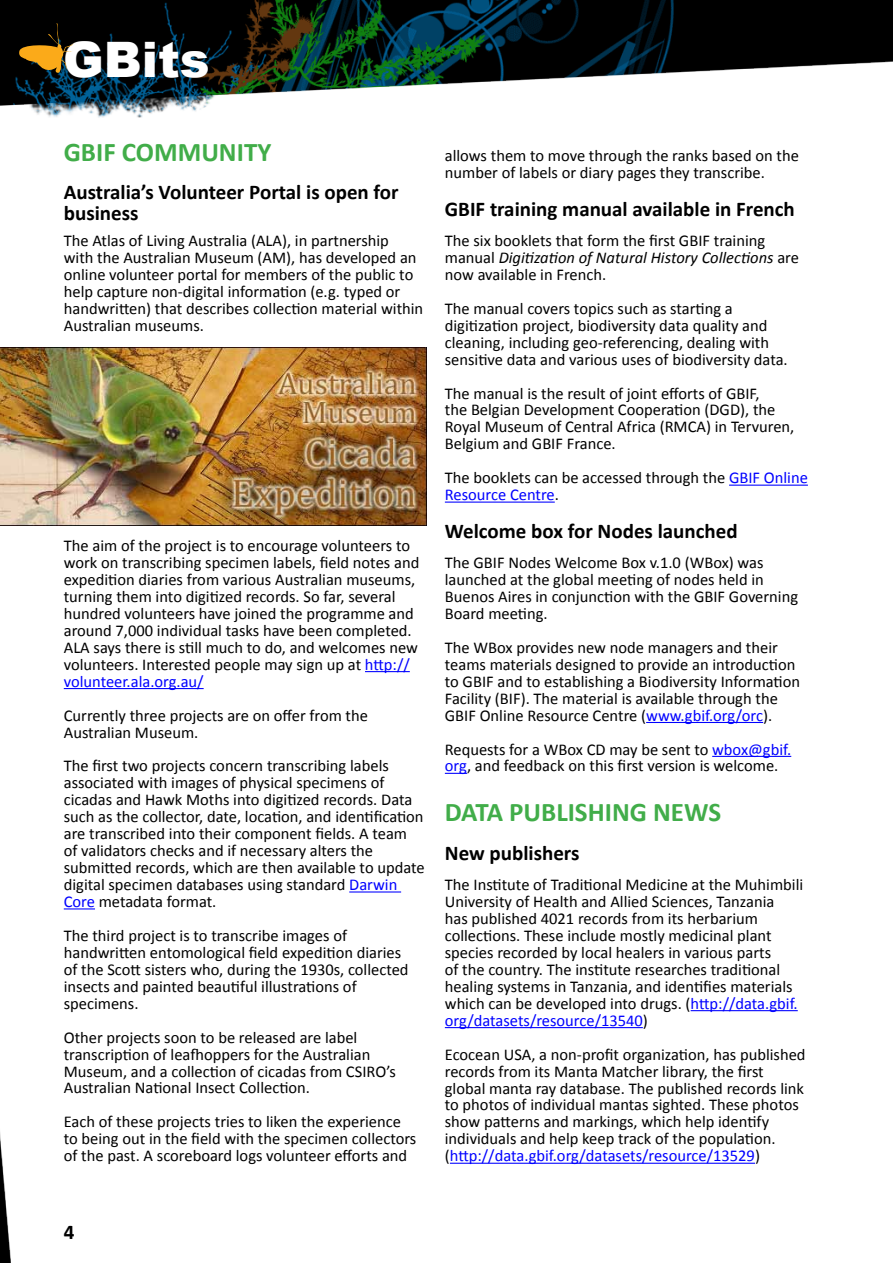
<style>
.page{position:relative;width:893px;height:1263px;background:#fff}
.page>*{position:absolute;margin:0;border:0;box-sizing:border-box;transform-origin:0 0}
.t1{font:900 48.9px "Arial";color:#fff}
.t2{font:700 27px "Calibri";color:#41ad49}
.t3{font:700 21px/21px "Calibri";color:#000}
.t4{font:16.5px/17px "Calibri";color:#000}
.s1{color:#00f}
.s2{font-style:italic}
</style>
<div class="page">
<img style="left:0;top:0;width:721px;height:20px">
<img style="left:0;top:20px;width:893px;height:1243px">
<svg style="left:17px;top:23px;width:57px;height:53px;background:#46320c"></svg>
<hr style="left:365px;top:671px;width:45px;height:1px;background:#00f">
<hr style="left:64px;top:688px;width:140px;height:1px;background:#00f">
<hr style="left:349px;top:891px;width:52px;height:1px;background:#00f">
<hr style="left:64px;top:908px;width:31px;height:1px;background:#00f">
<hr style="left:729px;top:485px;width:79px;height:1px;background:#00f">
<hr style="left:445px;top:501px;width:110px;height:2px;background:#00f">
<hr style="left:646px;top:722px;width:117px;height:1px;background:#00f">
<hr style="left:712px;top:756px;width:79px;height:1px;background:#00f">
<svg style="left:445px;top:773px;width:22px;height:1px"></svg>
<hr style="left:691px;top:1010px;width:107px;height:1px;background:#00f">
<hr style="left:445px;top:1027px;width:198px;height:1px;background:#00f">
<hr style="left:450px;top:1163px;width:305px;height:1px;background:#00f">
<img style="left:0;top:348px;width:426px;height:177px">
<h1 class="t1" style="left:63px;top:24px;width:148px">GBits</h1>
<h2 class="t2" style="left:64px;top:134px;width:209px">GBIF COMMUNITY</h2>
<p class="t3" style="left:64px;top:182px;width:336px">Australia’s Volunteer Portal is open for business</p>
<p class="t4" style="left:64px;top:232px;width:361px">The Atlas of Living Australia (ALA), in partnership<br>with the Australian Museum (AM), has developed an online volunteer portal for members of the public to help capture non-digital information (e.g. typed or handwritten) that describes collection material within Australian museums.</p>
<p class="t4" style="left:64px;top:537px;width:357px">The aim of the project is to encourage volunteers to work on transcribing specimen labels, field notes and expedition diaries from various Australian museums, turning them into digitized records. So far, several hundred volunteers have joined the programme and around 7,000 individual tasks have been completed.<br>ALA says there is still much to do, and welcomes new volunteers. Interested people may sign up at <span class="s1">http:// volunteer.ala.org.au/</span></p>
<p class="t4" style="left:64px;top:707px;width:306px">Currently three projects are on offer from the<br>Australian Museum.</p>
<p class="t4" style="left:64px;top:757px;width:362px">The first two projects concern transcribing labels associated with images of physical specimens of cicadas and Hawk Moths into digitized records. Data such as the collector, date, location, and identification are transcribed into their component fields. A team of validators checks and if necessary alters the submitted records, which are then available to update digital specimen databases using standard <span class="s1">Darwin Core</span> metadata format.</p>
<p class="t4" style="left:64px;top:927px;width:346px">The third project is to transcribe images of handwritten entomological field expedition diaries of the Scott sisters who, during the 1930s, collected insects and painted beautiful illustrations of specimens.</p>
<p class="t4" style="left:64px;top:1029px;width:334px">Other projects soon to be released are label transcription of leafhoppers for the Australian Museum, and a collection of cicadas from CSIRO’s Australian National Insect Collection.</p>
<p class="t4" style="left:64px;top:1113px;width:354px">Each of these projects tries to liken the experience to being out in the field with the specimen collectors of the past. A scoreboard logs volunteer efforts and</p>
<p class="t4" style="left:445px;top:147px;width:356px">allows them to move through the ranks based on the number of labels or diary pages they transcribe.</p>
<p class="t3" style="left:445px;top:199px;width:352px">GBIF training manual available in French</p>
<p class="t4" style="left:445px;top:232px;width:356px">The six booklets that form the first GBIF training manual <span class="s2">Digitization of Natural History Collections</span> are now available in French.</p>
<p class="t4" style="left:445px;top:300px;width:344px">The manual covers topics such as starting a digitization project, biodiversity data quality and cleaning, including geo-referencing, dealing with sensitive data and various uses of biodiversity data.</p>
<p class="t4" style="left:445px;top:385px;width:351px">The manual is the result of joint efforts of GBIF,<br>the Belgian Development Cooperation (DGD), the Royal Museum of Central Africa (RMCA) in Tervuren, Belgium and GBIF France.</p>
<p class="t4" style="left:445px;top:469px;width:365px">The booklets can be accessed through the <span class="s1">GBIF Online<br>Resource Centre</span>.</p>
<p class="t3" style="left:445px;top:521px;width:294px">Welcome box for Nodes launched</p>
<p class="t4" style="left:445px;top:554px;width:355px">The GBIF Nodes Welcome Box v.1.0 (WBox) was launched at the global meeting of nodes held in Buenos Aires in conjunction with the GBIF Governing Board meeting.</p>
<p class="t4" style="left:445px;top:639px;width:357px">The WBox provides new node managers and their teams materials designed to provide an introduction to GBIF and to establishing a Biodiversity Information Facility (BIF). The material is available through the GBIF Online Resource Centre (<span class="s1">www.gbif.org/orc</span>).</p>
<p class="t4" style="left:445px;top:741px;width:348px">Requests for a WBox CD may be sent to <span class="s1">wbox@gbif. org</span>, and feedback on this first version is welcome.</p>
<h2 class="t2" style="left:445px;top:795px;width:278px">DATA PUBLISHING NEWS</h2>
<p class="t3" style="left:445px;top:843px;width:136px">New publishers</p>
<p class="t4" style="left:445px;top:876px;width:360px">The Institute of Traditional Medicine at the Muhimbili University of Health and Allied Sciences, Tanzania<br>has published 4021 records from its herbarium collections. These include mostly medicinal plant species recorded by local healers in various parts<br>of the country. The institute researches traditional healing systems in Tanzania, and identifies materials which can be developed into drugs. (<span class="s1">http://data.gbif. org/datasets/resource/13540</span>)</p>
<p class="t4" style="left:445px;top:1046px;width:362px">Ecocean USA, a non-profit organization, has published records from its Manta Matcher library, the first global manta ray database. The published records link to photos of individual mantas sighted. These photos show patterns and markings, which help identify individuals and help keep track of the population. (<span class="s1">http://data.gbif.org/datasets/resource/13529</span>)</p>
<p class="t3" style="left:64px;top:1222px;width:12px">4</p>
</div>
